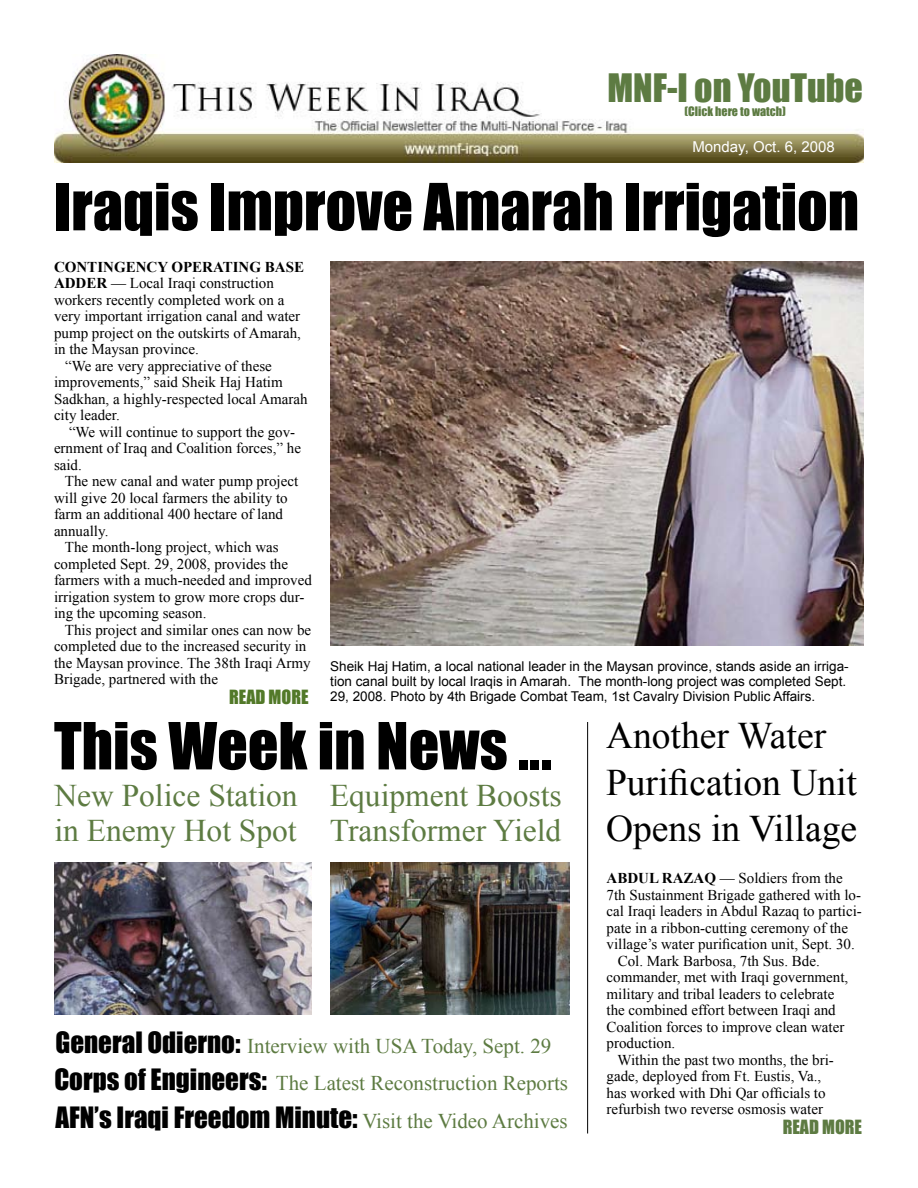
<style>
.page{position:relative;width:918px;height:1188px;background:#fff}
.page>*{position:absolute;margin:0;border:0;box-sizing:border-box;transform-origin:0 0}
.t1{font:60px "Impact";color:#000}
.t2{font:37.5px/46.5px "Times New Roman";color:#000}
.t3{font:36px "Impact";color:#5d7b42}
.t4{font:31.5px/34.5px "Times New Roman";color:#5d7b42}
.t5{font:27px "Impact";color:#000}
.t6{font:21px/36.9px "Times New Roman";color:#5d7b42}
.t7{font:18px "Impact";color:#5d7b42}
.t8{font:18px "Impact";color:#527929}
.t9{font:15px "Times New Roman";color:#000}
.t10{font:700 15px "Times New Roman";color:#000}
.t11{font:15px "Arial";color:#fff}
.t12{font:13.5px/15px "Arial";color:#000}
.t13{font:12px "Impact";color:#5d7b42}
.s1{font-weight:700}
.s2{font-family:"Impact";font-size:27px;color:#000}
.s3{font-family:"Times New Roman";font-size:21px;color:#5d7b42}
</style>
<div class="page">
<img style="left:54px;top:54px;width:810px;height:108px">
<hr style="left:587px;top:722px;width:1px;height:412px;background:#000">
<img style="left:330px;top:262px;width:534px;height:384px">
<img style="left:54px;top:863px;width:258px;height:152px">
<img style="left:330px;top:863px;width:239px;height:152px">
<h3 class="t3" style="left:607px;top:60px;width:257px">MNF-I on YouTube</h3>
<p class="t13" style="left:685px;top:102px;width:103px">(Click here to watch)</p>
<p class="t11" style="left:692px;top:137px;width:144px">Monday, Oct. 6, 2008</p>
<h1 class="t1" style="left:54px;top:160px;width:807px">Iraqis Improve Amarah Irrigation</h1>
<p class="t10" style="left:54px;top:257px;width:252px">CONTINGENCY OPERATING BASE</p>
<p class="t9" style="left:54px;top:273px;width:221px"><span class="s1">ADDER</span> — Local Iraqi construction</p>
<p class="t9" style="left:54px;top:290px;width:232px">workers recently completed work on a</p>
<p class="t9" style="left:54px;top:306px;width:248px">very important irrigation canal and water</p>
<p class="t9" style="left:54px;top:323px;width:249px">pump project on the outskirts of Amarah,</p>
<p class="t9" style="left:54px;top:339px;width:146px">in the Maysan province.</p>
<p class="t9" style="left:65px;top:356px;width:208px">“We are very appreciative of these</p>
<p class="t9" style="left:54px;top:372px;width:230px">improvements,” said Sheik Haj Hatim</p>
<p class="t9" style="left:54px;top:389px;width:255px">Sadkhan, a highly-respected local Amarah</p>
<p class="t9" style="left:54px;top:405px;width:67px">city leader.</p>
<p class="t9" style="left:69px;top:422px;width:228px">“We will continue to support the gov-</p>
<p class="t9" style="left:54px;top:438px;width:249px">ernment of Iraq and Coalition forces,” he</p>
<p class="t9" style="left:54px;top:455px;width:29px">said.</p>
<p class="t9" style="left:65px;top:471px;width:235px">The new canal and water pump project</p>
<p class="t9" style="left:54px;top:488px;width:235px">will give 20 local farmers the ability to</p>
<p class="t9" style="left:54px;top:504px;width:231px">farm an additional 400 hectare of land</p>
<p class="t9" style="left:54px;top:521px;width:56px">annually.</p>
<p class="t9" style="left:65px;top:537px;width:215px">The month-long project, which was</p>
<p class="t9" style="left:54px;top:554px;width:236px">completed Sept. 29, 2008, provides the</p>
<p class="t9" style="left:54px;top:570px;width:259px">farmers with a much-needed and improved</p>
<p class="t9" style="left:54px;top:587px;width:252px">irrigation system to grow more crops dur-</p>
<p class="t9" style="left:54px;top:603px;width:154px">ing the upcoming season.</p>
<p class="t9" style="left:65px;top:620px;width:248px">This project and similar ones can now be</p>
<p class="t9" style="left:54px;top:636px;width:254px">completed due to the increased security in</p>
<p class="t9" style="left:54px;top:653px;width:258px">the Maysan province. The 38th Iraqi Army</p>
<p class="t9" style="left:54px;top:669px;width:166px">Brigade, partnered with the</p>
<p class="t8" style="left:229px;top:683px;width:81px">READ MORE</p>
<p class="t12" style="left:330px;top:659px;width:520px">Sheik Haj Hatim, a local national leader in the Maysan province, stands aside an irriga&shy;tion canal built by local Iraqis in Amarah. The month-long project was completed Sept.<br>29, 2008. Photo by 4th Brigade Combat Team, 1st Cavalry Division Public Affairs.</p>
<h2 class="t2" style="left:606px;top:712px;width:253px">Another Water<br>Purification Unit<br>Opens in Village</h2>
<p class="t9" style="left:607px;top:868px;width:238px"><span class="s1">ABDUL RAZAQ</span> — Soldiers from the</p>
<p class="t9" style="left:607px;top:885px;width:256px">7th Sustainment Brigade gathered with lo-</p>
<p class="t9" style="left:607px;top:901px;width:257px">cal Iraqi leaders in Abdul Razaq to partici-</p>
<p class="t9" style="left:607px;top:918px;width:243px">pate in a ribbon-cutting ceremony of the</p>
<p class="t9" style="left:607px;top:934px;width:250px">village’s water purification unit, Sept. 30.</p>
<p class="t9" style="left:618px;top:951px;width:204px">Col. Mark Barbosa, 7th Sus. Bde.</p>
<p class="t9" style="left:607px;top:967px;width:243px">commander, met with Iraqi government,</p>
<p class="t9" style="left:607px;top:984px;width:229px">military and tribal leaders to celebrate</p>
<p class="t9" style="left:607px;top:1000px;width:231px">the combined effort between Iraqi and</p>
<p class="t9" style="left:607px;top:1017px;width:239px">Coalition forces to improve clean water</p>
<p class="t9" style="left:607px;top:1033px;width:70px">production.</p>
<p class="t9" style="left:618px;top:1050px;width:218px">Within the past two months, the bri-</p>
<p class="t9" style="left:607px;top:1066px;width:216px">gade, deployed from Ft. Eustis, Va.,</p>
<p class="t9" style="left:607px;top:1083px;width:221px">has worked with Dhi Qar officials to</p>
<p class="t9" style="left:607px;top:1099px;width:218px">refurbish two reverse osmosis water</p>
<p class="t7" style="left:783px;top:1113px;width:81px">READ MORE</p>
<h1 class="t1" style="left:54px;top:699px;width:499px">This Week in News ...</h1>
<h3 class="t4" style="left:54px;top:778px;width:245px">New Police Station in Enemy Hot Spot</h3>
<h3 class="t4" style="left:330px;top:778px;width:233px">Equipment Boosts<br>Transformer Yield</h3>
<h3 class="t6" style="left:54px;top:1028px;width:515px"><span class="s2">General Odierno:</span> Interview with USA Today, Sept. 29<br><span class="s2">Corps of Engineers:</span> The Latest Reconstruction Reports</h3>
<h3 class="t5" style="left:55px;top:1097px;width:514px">AFN’s Iraqi Freedom Minute: <span class="s3">Visit the Video Archives</span></h3>
</div>
